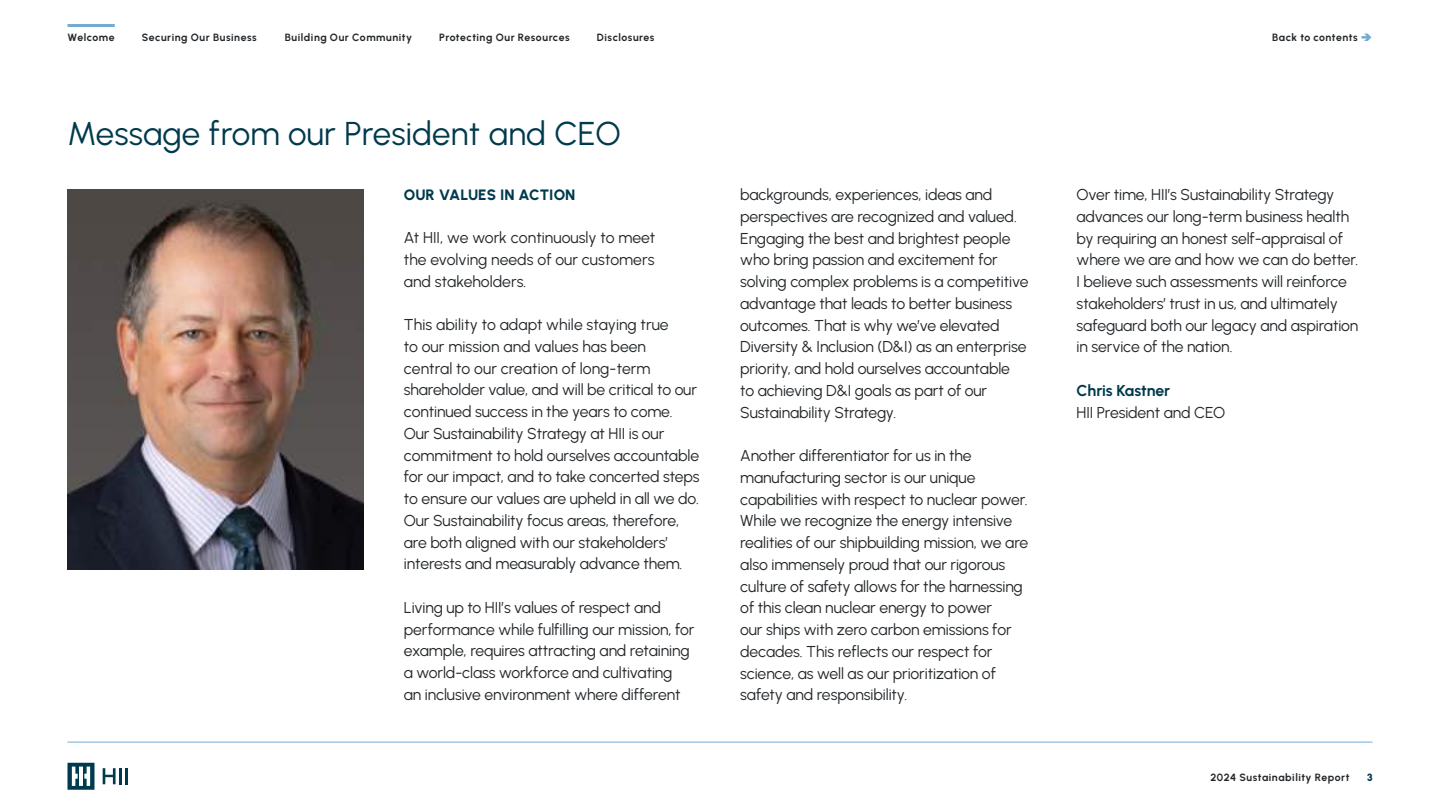
<style>
.page{position:relative;width:1440px;height:810px;background:#fff}
.page>*{position:absolute;margin:0;border:0;box-sizing:border-box;transform-origin:0 0}
.t1{font:33px "Urbanist";letter-spacing:.005em;color:#003a4d}
.t2{font:15.75px/21.8px "Urbanist";letter-spacing:-.005em;color:#23272a}
.t3{font:700 15.75px "Urbanist";letter-spacing:-.01em;color:#003a4d}
.t4{font:800 15px "Urbanist";letter-spacing:-.005em;color:#003a4d}
.t5{font:700 10.5px "Urbanist";letter-spacing:.05em;color:#23272a}
.t6{font:900 10.5px "Urbanist";color:#003a4d}
</style>
<div class="page">
<hr style="left:68px;top:24px;width:47px;height:3px;background:#75abd1">
<svg style="left:68px;top:763px;width:26px;height:27px"></svg>
<svg style="left:103px;top:768px;width:13px;height:16px"></svg>
<hr style="left:119px;top:768px;width:3px;height:16px;background:#003a4d">
<hr style="left:125px;top:768px;width:3px;height:16px;background:#003a4d">
<hr style="left:68px;top:742px;width:1304px;height:1px;background:#75abd1">
<img style="left:68px;top:189px;width:295px;height:381px">
<p class="t5" style="left:68px;top:30px;width:49px">Welcome</p>
<p class="t5" style="left:142px;top:30px;width:117px">Securing Our Business</p>
<p class="t5" style="left:285px;top:30px;width:129px">Building Our Community</p>
<p class="t5" style="left:439px;top:30px;width:132px">Protecting Our Resources</p>
<p class="t5" style="left:597px;top:30px;width:59px">Disclosures</p>
<p class="t5" style="left:1272px;top:30px;width:87px">Back to contents</p>
<h1 class="t1" style="left:68px;top:111px;width:555px">Message from our President and CEO</h1>
<p class="t4" style="left:404px;top:184px;width:173px">OUR VALUES IN ACTION</p>
<p class="t2" style="left:404px;top:226px;width:253px;text-align:justify">At HII, we work continuously to meet the evolving needs of our customers and stakeholders.</p>
<p class="t2" style="left:404px;top:313px;width:297px">This ability to adapt while staying true<br>to our mission and values has been<br>central to our creation of long-term shareholder value, and will be critical to our continued success in the years to come.<br>Our Sustainability Strategy at HII is our commitment to hold ourselves accountable for our impact, and to take concerted steps to ensure our values are upheld in all we do.<br>Our Sustainability focus areas, therefore, are both aligned with our stakeholders’ interests and measurably advance them.</p>
<p class="t2" style="left:404px;top:596px;width:292px">Living up to HII’s values of respect and performance while fulfilling our mission, for example, requires attracting and retaining a world-class workforce and cultivating<br>an inclusive environment where different</p>
<p class="t2" style="left:740px;top:183px;width:290px">backgrounds, experiences, ideas and perspectives are recognized and valued.<br>Engaging the best and brightest people who bring passion and excitement for solving complex problems is a competitive advantage that leads to better business outcomes. That is why we’ve elevated Diversity &amp; Inclusion (D&amp;I) as an enterprise priority, and hold ourselves accountable<br>to achieving D&amp;I goals as part of our Sustainability Strategy.</p>
<p class="t2" style="left:740px;top:444px;width:289px">Another differentiator for us in the manufacturing sector is our unique capabilities with respect to nuclear power.<br>While we recognize the energy intensive realities of our shipbuilding mission, we are also immensely proud that our rigorous culture of safety allows for the harnessing of this clean nuclear energy to power<br>our ships with zero carbon emissions for decades. This reflects our respect for science, as well as our prioritization of safety and responsibility.</p>
<p class="t2" style="left:1077px;top:183px;width:283px">Over time, HII’s Sustainability Strategy advances our long-term business health by requiring an honest self-appraisal of where we are and how we can do better.<br>I believe such assessments will reinforce stakeholders’ trust in us, and ultimately safeguard both our legacy and aspiration in service of the nation.</p>
<p class="t3" style="left:1077px;top:379px;width:95px">Chris Kastner</p>
<p class="t2" style="left:1077px;top:401px;width:150px">HII President and CEO</p>
<p class="t5" style="left:1210px;top:770px;width:141px">2024 Sustainability Report</p>
<p class="t6" style="left:1367px;top:770px;width:7px">3</p>
</div>
